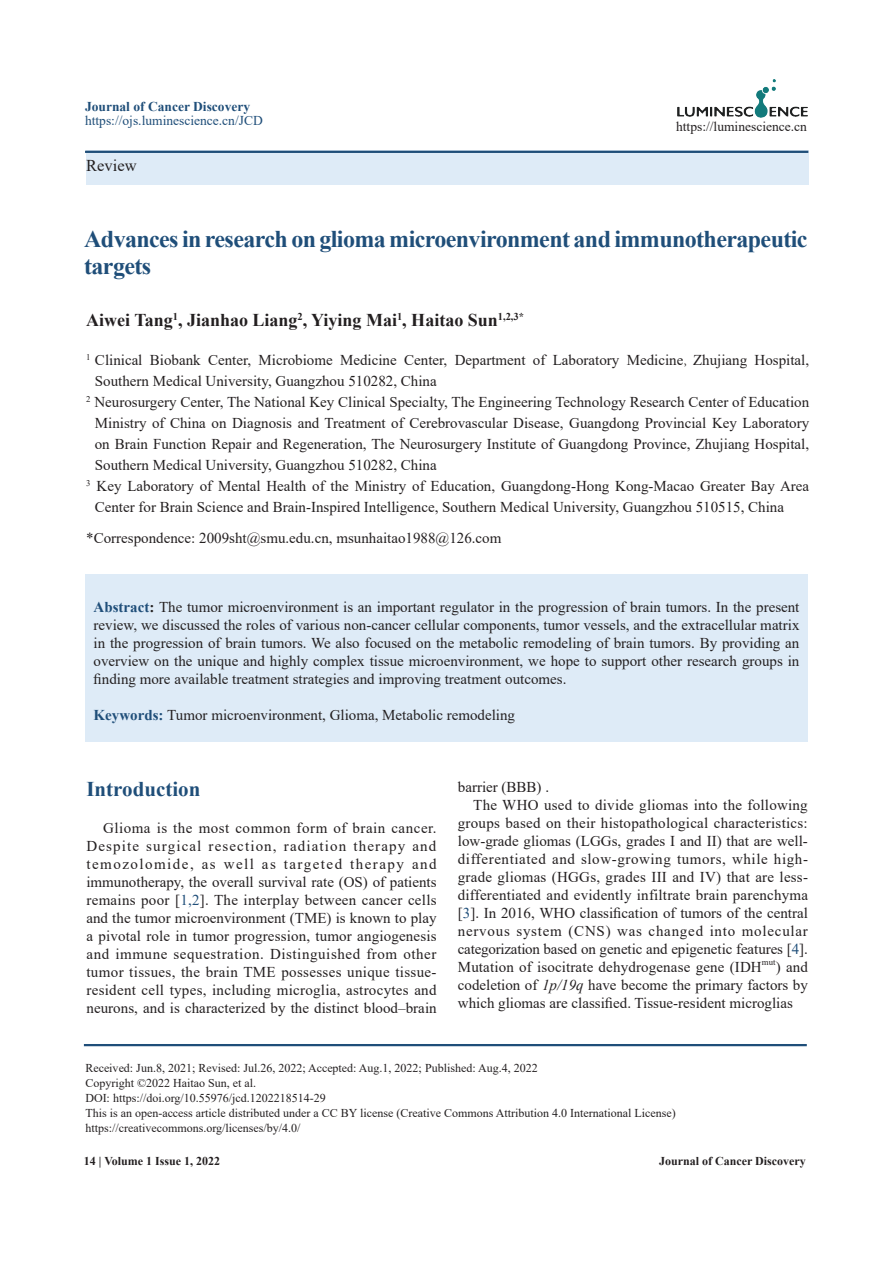
<style>
.page{position:relative;width:893px;height:1263px;background:#fff}
.page>*{position:absolute;margin:0;border:0;box-sizing:border-box;transform-origin:0 0}
.t1{font:700 24px/27px "Times New Roman";letter-spacing:-.025em;color:#1f4e79}
.t2{font:700 21px "Times New Roman";color:#1f4e79}
.作者姓名{font:700 18px "Times New Roman";color:#231f20}
.t3{font:16.5px "Times New Roman";color:#231f20}
.t4{font:15px/18px "Times New Roman";color:#231f20;text-align:justify}
.t5{font:13.5px "Times New Roman";color:#1f4e79}
.t6{font:13.5px "Times New Roman";color:#231f20}
.t7{font:700 13.5px "Times New Roman";color:#1f4e79}
.t8{font:12px "Times New Roman";color:#231f20}
.t9{font:700 12px "Times New Roman";color:#231f20}
.t10{font:8.7px "Times New Roman";color:#231f20}
.s1{font-family:"Adobe Song Std";font-weight:300}
.s2{font-weight:700;color:#1f4e79}
.s3{font-weight:700}
.s4{color:#1f4e79}
.s5{font-style:italic}
</style>
<div class="page">
<img style="left:677px;top:79px;width:130px;height:39px">
<div style="left:86px;top:151px;width:723px;height:34px;background:#deebf7"></div>
<hr style="left:84px;top:1044px;width:723px;height:2px;background:#1f4e79">
<hr style="left:85px;top:151px;width:723px;height:2px;background:#1f4e79">
<div style="left:85px;top:574px;width:723px;height:168px;background:#deebf7"></div>
<p class="t7" style="left:85px;top:97px;width:167px">Journal of Cancer Discovery</p>
<p class="t5" style="left:85px;top:111px;width:179px">https://ojs.luminescience.cn/JCD</p>
<p class="t6" style="left:676px;top:117px;width:132px">https://luminescience.cn</p>
<p class="t3" style="left:86px;top:154px;width:52px">Review</p>
<p class="t1" style="left:84px;top:225px;width:725px">Advances in research on glioma microenvironment and immunotherapeutic targets</p>
<p class="作者姓名" style="left:86px;top:307px;width:439px">Aiwei Tang<sup>1</sup>, Jianhao Liang<sup>2</sup>, Yiying Mai<sup>1</sup>, Haitao Sun<sup>1,2,3*</sup></p>
<p class="t4" style="left:95px;top:349px;width:716px;line-height:21px;text-indent:-9px"><sup>1</sup> Clinical Biobank Center, Microbiome Medicine Center, Department of Laboratory Medicine<span class="s1">,</span> Zhujiang Hospital,<br>Southern Medical University, Guangzhou 510282, China</p>
<p class="t4" style="left:95px;top:391px;width:716px;line-height:21px;text-indent:-9px"><sup>2</sup> Neurosurgery Center, The National Key Clinical Specialty, The Engineering Technology Research Center of Education Ministry of China on Diagnosis and Treatment of Cerebrovascular Disease, Guangdong Provincial Key Laboratory on Brain Function Repair and Regeneration, The Neurosurgery Institute of Guangdong Province, Zhujiang Hospital, Southern Medical University, Guangzhou 510282, China</p>
<p class="t4" style="left:95px;top:475px;width:716px;line-height:21px;text-indent:-9px"><sup>3</sup> Key Laboratory of Mental Health of the Ministry of Education, Guangdong-Hong Kong-Macao Greater Bay Area<br>Center for Brain Science and Brain-Inspired Intelligence, Southern Medical University, Guangzhou 510515, China</p>
<p class="t4" style="left:86px;top:528px;width:417px">*Correspondence: 2009sht@smu.edu.cn, msunhaitao1988@126.com</p>
<p class="t4" style="left:94px;top:598px;width:707px"><span class="s2">Abstract</span><span class="s3">:</span> The tumor microenvironment is an important regulator in the progression of brain tumors. In the present review, we discussed the roles of various non-cancer cellular components, tumor vessels, and the extracellular matrix in the progression of brain tumors. We also focused on the metabolic remodeling of brain tumors. By providing an overview on the unique and highly complex tissue microenvironment, we hope to support other research groups in finding more available treatment strategies and improving treatment outcomes.</p>
<p class="t4" style="left:94px;top:706px;width:423px"><span class="s2">Keywords:</span> Tumor microenvironment, Glioma, Metabolic remodeling</p>
<p class="t2" style="left:86px;top:773px;width:115px">Introduction</p>
<p class="t4" style="left:86px;top:818px;width:352px;text-indent:17px">Glioma is the most common form of brain cancer.<br>Despite surgical resection, radiation therapy and temozolomide, as well as targeted therapy and immunotherapy, the overall survival rate (OS) of patients remains poor [<span class="s4">1,2</span>]. The interplay between cancer cells and the tumor microenvironment (TME) is known to play a pivotal role in tumor progression, tumor angiogenesis and immune sequestration. Distinguished from other tumor tissues, the brain TME possesses unique tissue&shy;resident cell types, including microglia, astrocytes and neurons, and is characterized by the distinct blood–brain</p>
<p class="t4" style="left:458px;top:777px;width:93px">barrier (BBB) .</p>
<p class="t4" style="left:458px;top:795px;width:352px;text-indent:15px">The WHO used to divide gliomas into the following groups based on their histopathological characteristics: low-grade gliomas (LGGs, grades I and II) that are well&shy;differentiated and slow-growing tumors, while high&shy;grade gliomas (HGGs, grades III and IV) that are less&shy;differentiated and evidently infiltrate brain parenchyma [<span class="s4">3</span>]. In 2016, WHO classification of tumors of the central nervous system (CNS) was changed into molecular categorization based on genetic and epigenetic features [<span class="s4">4</span>].<br>Mutation of isocitrate dehydrogenase gene (IDH</p>
<p class="t10" style="left:762px;top:956px;width:15px">mut</p>
<p class="t4" style="left:458px;top:957px;width:352px;text-indent:318px">) and codeletion of <span class="s5">1p/19q</span> have become the primary factors by which gliomas are classified. Tissue-resident microglias</p>
<p class="t8" style="left:85px;top:1059px;width:454px">Received: Jun.8, 2021; Revised: Jul.26, 2022; Accepted: Aug.1, 2022; Published: Aug.4, 2022</p>
<p class="t8" style="left:85px;top:1074px;width:172px">Copyright ©2022 Haitao Sun, et al.</p>
<p class="t8" style="left:85px;top:1089px;width:242px">DOI: https://doi.org/10.55976/jcd.1202218514-29</p>
<p class="t8" style="left:85px;top:1104px;width:592px">This is an open-access article distributed under a CC BY license (Creative Commons Attribution 4.0 International License)</p>
<p class="t8" style="left:85px;top:1119px;width:217px">https://creativecommons.org/licenses/by/4.0/</p>
<p class="t9" style="left:84px;top:1152px;width:138px">14 | Volume 1 Issue 1, 2022</p>
<p class="t9" style="left:659px;top:1152px;width:148px">Journal of Cancer Discovery</p>
</div>
